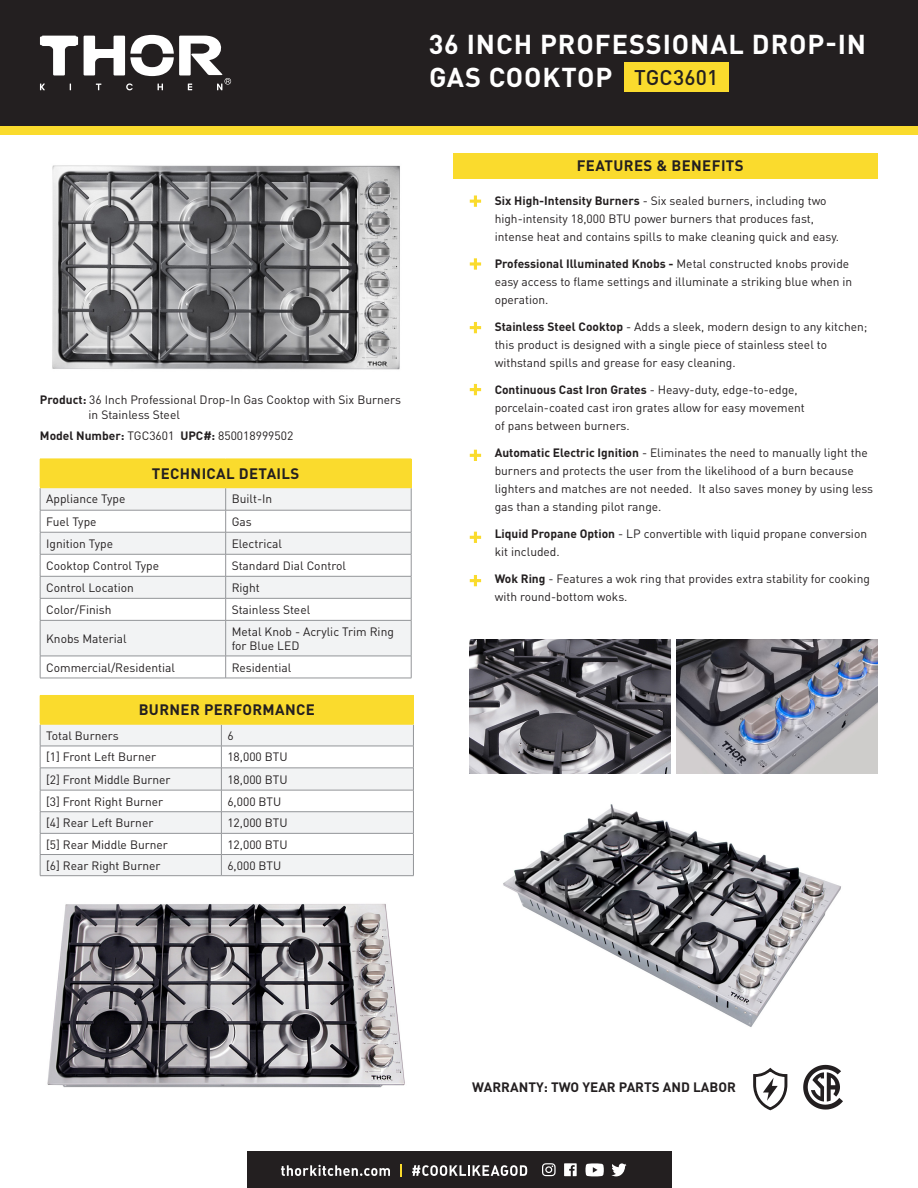
<style>
.page{position:relative;width:918px;height:1188px;background:#fff}
.page>*{position:absolute;margin:0;border:0;box-sizing:border-box;transform-origin:0 0}
.t1{font:700 27px/32.4px "DIN Pro";letter-spacing:.035em;color:#fff}
.t2{font:700 15px "DIN Pro";letter-spacing:.025em;color:#231f20}
.t3{font:700 13.5px "DIN Pro";color:#231f20}
.t4{font:12px/18px "DIN Pro";color:#231f20}
.s1{font-weight:700}
.s2{font-weight:500;font-size:21px;color:#231f20}
</style>
<div class="page">
<img style="left:52px;top:165px;width:348px;height:205px">
<div style="left:0;top:125px;width:918px;height:10px;background:#fadb2d"></div>
<div style="left:0;top:0;width:918px;height:125px;background:#231f20"></div>
<svg style="left:40px;top:84px;width:5px;height:6px"></svg>
<svg style="left:84px;top:35px;width:147px;height:55px"></svg>
<svg style="left:40px;top:36px;width:38px;height:39px"></svg>
<div style="left:453px;top:153px;width:425px;height:26px;background:#fadb2d"></div>
<div style="left:624px;top:63px;width:105px;height:29px;background:#fadb2d"></div>
<div style="left:40px;top:459px;width:371px;height:28px;background:#fadb2d"></div>
<svg style="left:41px;top:488px;width:370px;height:168px;fill:#f2f3f4"></svg>
<hr style="left:40px;top:510px;width:186px;height:1px;background:#939598">
<hr style="left:226px;top:510px;width:185px;height:1px;background:#939598">
<hr style="left:40px;top:532px;width:186px;height:1px;background:#939598">
<hr style="left:226px;top:532px;width:185px;height:1px;background:#939598">
<hr style="left:40px;top:554px;width:186px;height:1px;background:#939598">
<hr style="left:226px;top:554px;width:185px;height:1px;background:#939598">
<hr style="left:40px;top:576px;width:186px;height:1px;background:#939598">
<hr style="left:226px;top:576px;width:185px;height:1px;background:#939598">
<hr style="left:40px;top:598px;width:186px;height:1px;background:#939598">
<hr style="left:226px;top:598px;width:185px;height:1px;background:#939598">
<svg style="left:225px;top:488px;width:1px;height:132px"></svg>
<hr style="left:40px;top:620px;width:186px;height:1px;background:#939598">
<hr style="left:40px;top:621px;width:1px;height:35px;background:#939598">
<hr style="left:226px;top:620px;width:185px;height:1px;background:#939598">
<hr style="left:225px;top:621px;width:1px;height:35px;background:#939598">
<hr style="left:411px;top:621px;width:1px;height:35px;background:#939598">
<hr style="left:40px;top:656px;width:186px;height:1px;background:#939598">
<svg style="left:40px;top:656px;width:1px;height:22px"></svg>
<hr style="left:226px;top:656px;width:185px;height:1px;background:#939598">
<svg style="left:225px;top:656px;width:1px;height:22px"></svg>
<svg style="left:411px;top:656px;width:1px;height:22px"></svg>
<hr style="left:40px;top:678px;width:186px;height:1px;background:#939598">
<hr style="left:226px;top:678px;width:185px;height:1px;background:#939598">
<svg style="left:411px;top:459px;width:1px;height:161px"></svg>
<svg style="left:40px;top:488px;width:1px;height:132px"></svg>
<hr style="left:40px;top:487px;width:186px;height:1px;background:#fadb2d">
<hr style="left:226px;top:487px;width:185px;height:1px;background:#fadb2d">
<svg style="left:803px;top:1065px;width:40px;height:45px"></svg>
<svg style="left:753px;top:1067px;width:35px;height:44px"></svg>
<svg style="left:470px;top:195px;width:11px;height:12px"></svg>
<svg style="left:470px;top:258px;width:11px;height:12px"></svg>
<svg style="left:470px;top:322px;width:11px;height:11px"></svg>
<svg style="left:470px;top:384px;width:11px;height:11px"></svg>
<svg style="left:470px;top:450px;width:11px;height:11px"></svg>
<svg style="left:470px;top:532px;width:11px;height:11px"></svg>
<svg style="left:470px;top:575px;width:11px;height:11px"></svg>
<div style="left:247px;top:1151px;width:424px;height:37px;background:#231f20"></div>
<svg style="left:281px;top:1165px;width:109px;height:11px"></svg>
<svg style="left:400px;top:1164px;width:2px;height:13px"></svg>
<svg style="left:412px;top:1165px;width:115px;height:11px"></svg>
<svg style="left:542px;top:1163px;width:14px;height:13px"></svg>
<svg style="left:564px;top:1163px;width:13px;height:13px"></svg>
<svg style="left:611px;top:1163px;width:16px;height:13px"></svg>
<svg style="left:586px;top:1163px;width:18px;height:13px"></svg>
<img style="left:470px;top:639px;width:200px;height:134px">
<img style="left:677px;top:639px;width:200px;height:134px">
<div style="left:40px;top:695px;width:373px;height:29px;background:#fadb2d"></div>
<svg style="left:41px;top:725px;width:372px;height:150px;fill:#f2f3f4"></svg>
<hr style="left:40px;top:746px;width:181px;height:1px;background:#939598">
<hr style="left:221px;top:746px;width:193px;height:1px;background:#939598">
<hr style="left:40px;top:768px;width:181px;height:1px;background:#939598">
<hr style="left:221px;top:768px;width:193px;height:1px;background:#939598">
<hr style="left:40px;top:790px;width:181px;height:1px;background:#939598">
<hr style="left:221px;top:790px;width:193px;height:1px;background:#939598">
<hr style="left:40px;top:811px;width:181px;height:1px;background:#939598">
<hr style="left:221px;top:811px;width:193px;height:1px;background:#939598">
<hr style="left:40px;top:833px;width:181px;height:1px;background:#939598">
<hr style="left:221px;top:833px;width:193px;height:1px;background:#939598">
<hr style="left:40px;top:854px;width:181px;height:1px;background:#939598">
<hr style="left:221px;top:854px;width:193px;height:1px;background:#939598">
<svg style="left:221px;top:725px;width:1px;height:150px"></svg>
<hr style="left:40px;top:875px;width:181px;height:1px;background:#939598">
<hr style="left:221px;top:875px;width:193px;height:1px;background:#939598">
<svg style="left:413px;top:696px;width:1px;height:180px"></svg>
<svg style="left:40px;top:725px;width:1px;height:151px"></svg>
<hr style="left:221px;top:695px;width:193px;height:1px;background:#fadb2d">
<hr style="left:40px;top:723px;width:181px;height:2px;background:#fadb2d">
<hr style="left:221px;top:723px;width:193px;height:2px;background:#fadb2d">
<img style="left:47px;top:903px;width:358px;height:185px">
<img style="left:503px;top:804px;width:338px;height:223px">
<p class="t4" style="left:89px;top:392px;width:314px;line-height:14.4px;text-indent:-49px"><span class="s1">Product:</span> 36 Inch Professional Drop-In Gas Cooktop with Six Burners in Stainless Steel</p>
<p class="t4" style="left:40px;top:426px;width:255px"><span class="s1">Model Number:</span> TGC3601 <span class="s1">UPC#:</span> 850018999502</p>
<p class="t2" style="left:152px;top:463px;width:149px">TECHNICAL DETAILS</p>
<p class="t4" style="left:46px;top:490px;width:81px">Appliance Type</p>
<p class="t4" style="left:232px;top:490px;width:42px">Built-In</p>
<p class="t4" style="left:46px;top:512px;width:52px">Fuel Type</p>
<p class="t4" style="left:232px;top:512px;width:22px">Gas</p>
<p class="t4" style="left:46px;top:534px;width:68px">Ignition Type</p>
<p class="t4" style="left:232px;top:534px;width:52px">Electrical</p>
<p class="t4" style="left:46px;top:556px;width:115px">Cooktop Control Type</p>
<p class="t4" style="left:232px;top:556px;width:116px">Standard Dial Control</p>
<p class="t4" style="left:46px;top:578px;width:89px">Control Location</p>
<p class="t4" style="left:232px;top:578px;width:30px">Right</p>
<p class="t4" style="left:46px;top:600px;width:67px">Color/Finish</p>
<p class="t4" style="left:232px;top:600px;width:80px">Stainless Steel</p>
<p class="t4" style="left:46px;top:629px;width:82px">Knobs Material</p>
<p class="t4" style="left:232px;top:624px;width:164px;line-height:14.4px">Metal Knob - Acrylic Trim Ring for Blue LED</p>
<p class="t4" style="left:46px;top:658px;width:130px">Commercial/Residential</p>
<p class="t4" style="left:232px;top:658px;width:61px">Residential</p>
<p class="t2" style="left:139px;top:700px;width:178px">BURNER PERFORMANCE</p>
<p class="t4" style="left:46px;top:726px;width:74px">Total Burners</p>
<p class="t4" style="left:227px;top:726px;width:8px">6</p>
<p class="t4" style="left:46px;top:748px;width:112px">[1] Front Left Burner</p>
<p class="t4" style="left:227px;top:748px;width:62px">18,000 BTU</p>
<p class="t4" style="left:46px;top:770px;width:126px">[2] Front Middle Burner</p>
<p class="t4" style="left:227px;top:770px;width:62px">18,000 BTU</p>
<p class="t4" style="left:46px;top:792px;width:119px">[3] Front Right Burner</p>
<p class="t4" style="left:227px;top:792px;width:56px">6,000 BTU</p>
<p class="t4" style="left:46px;top:813px;width:109px">[4] Rear Left Burner</p>
<p class="t4" style="left:227px;top:813px;width:62px">12,000 BTU</p>
<p class="t4" style="left:46px;top:835px;width:123px">[5] Rear Middle Burner</p>
<p class="t4" style="left:227px;top:835px;width:62px">12,000 BTU</p>
<p class="t4" style="left:46px;top:856px;width:116px">[6] Rear Right Burner</p>
<p class="t4" style="left:227px;top:856px;width:56px">6,000 BTU</p>
<h1 class="t1" style="left:429px;top:27px;width:439px">36 INCH PROFESSIONAL DROP-IN<br>GAS COOKTOP <span class="s2">TGC3601</span></h1>
<p class="t2" style="left:577px;top:155px;width:168px">FEATURES &amp; BENEFITS</p>
<p class="t4" style="left:495px;top:191px;width:346px"><span class="s1">Six High-Intensity Burners</span> - Six sealed burners, including two high-intensity 18,000 BTU power burners that produces fast, intense heat and contains spills to make cleaning quick and easy.</p>
<p class="t4" style="left:495px;top:254px;width:359px"><span class="s1">Professional Illuminated Knobs -</span> Metal constructed knobs provide easy access to flame settings and illuminate a striking blue when in operation.</p>
<p class="t4" style="left:495px;top:317px;width:374px"><span class="s1">Stainless Steel Cooktop</span> - Adds a sleek, modern design to any kitchen; this product is designed with a single piece of stainless steel to withstand spills and grease for easy cleaning.</p>
<p class="t4" style="left:495px;top:380px;width:312px"><span class="s1">Continuous Cast Iron Grates</span> - Heavy-duty, edge-to-edge, porcelain-coated cast iron grates allow for easy movement of pans between burners.</p>
<p class="t4" style="left:495px;top:443px;width:380px"><span class="s1">Automatic Electric Ignition</span> - Eliminates the need to manually light the burners and protects the user from the likelihood of a burn because lighters and matches are not needed. It also saves money by using less gas than a standing pilot range.</p>
<p class="t4" style="left:495px;top:524px;width:374px"><span class="s1">Liquid Propane Option</span> - LP convertible with liquid propane conversion kit included.</p>
<p class="t4" style="left:495px;top:569px;width:377px"><span class="s1">Wok Ring</span> - Features a wok ring that provides extra stability for cooking with round-bottom woks.</p>
<p class="t3" style="left:472px;top:1078px;width:265px">WARRANTY: TWO YEAR PARTS AND LABOR</p>
</div>
